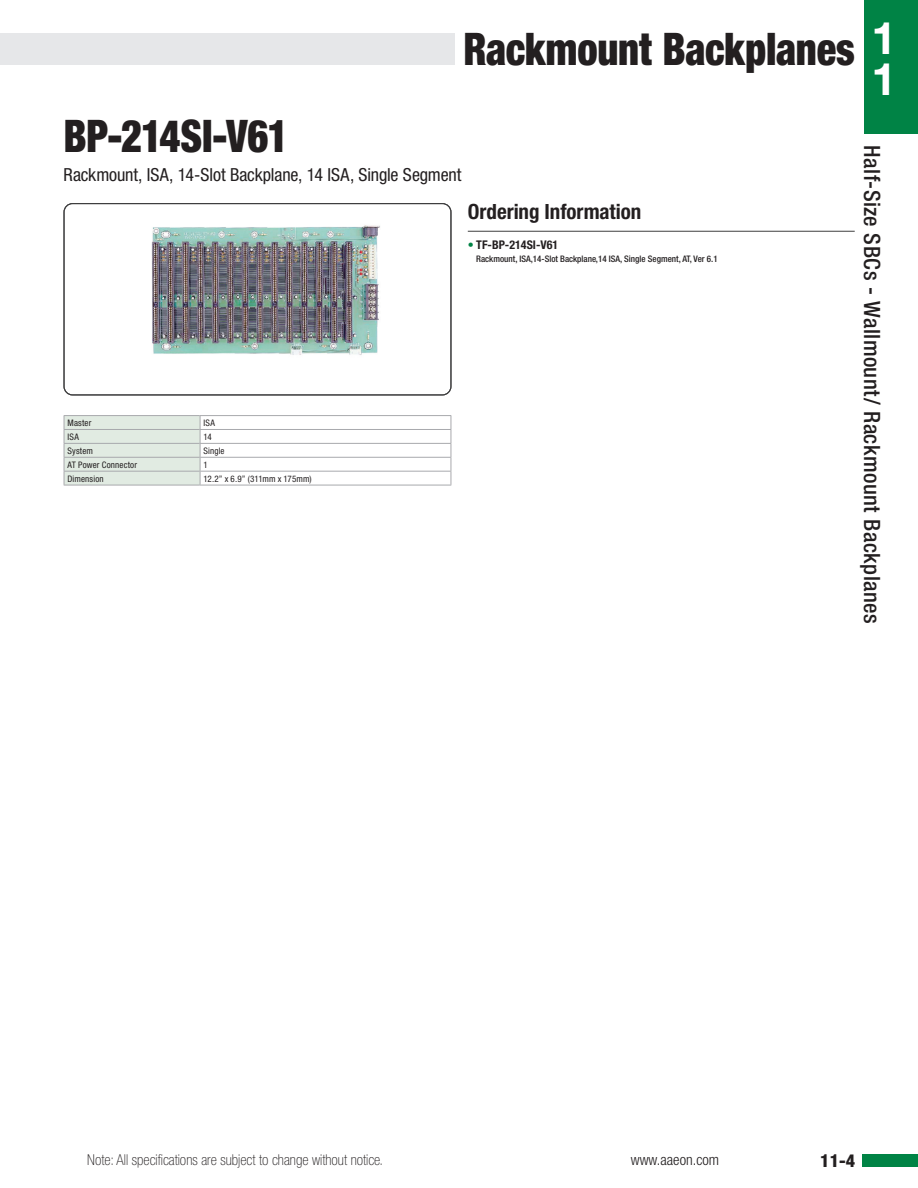
<style>
.page{position:relative;width:918px;height:1188px;background:#fff}
.page>*{position:absolute;margin:0;border:0;box-sizing:border-box;transform-origin:0 0}
.t1{font:900 condensed 45px "Helvetica Neue";letter-spacing:-.005em;color:#231f20;scale:.9 1}
.t2{font:700 45px/40.5px "Helvetica Neue";color:#fff}
.t3{font:500 condensed 22.5px "Helvetica Neue";letter-spacing:.02em;color:#231f20}
.t4{font:700 condensed 21px "Helvetica Neue";color:#231f20}
.t5{font:condensed 18px "Helvetica Neue";letter-spacing:-.01em;color:#231f20}
.t6{font:800 condensed 18px "Helvetica Neue";color:#231f20}
.t7{font:100 condensed 15px "Helvetica Neue";color:#231f20}
.t8{font:300 condensed 15px "Helvetica Neue";color:#231f20}
.t9{font:700 condensed 12px "Helvetica Neue";color:#231f20}
.t10{font:condensed 9px "Helvetica Neue";letter-spacing:.015em;color:#231f20}
.t11{font:500 condensed 9px "Helvetica Neue";color:#231f20}
.s1{color:#008345}
</style>
<div class="page">
<div style="left:864px;top:0;width:54px;height:133px;background:#008345"></div>
<div style="left:863px;top:1154px;width:55px;height:13px;background:#008345"></div>
<div style="left:0;top:33px;width:455px;height:32px;background:#e6e7e9"></div>
<hr style="left:64px;top:415px;width:136px;height:1px;background:#a8a9ad">
<hr style="left:64px;top:485px;width:136px;height:1px;background:#a8a9ad">
<hr style="left:200px;top:415px;width:251px;height:1px;background:#a8a9ad">
<svg style="left:64px;top:416px;width:388px;height:69px"></svg>
<hr style="left:200px;top:485px;width:251px;height:1px;background:#a8a9ad">
<img style="left:151px;top:225px;width:229px;height:130px">
<hr style="left:468px;top:231px;width:387px;height:1px;background:#3e3e3f">
<div style="left:63px;top:203px;width:388px;height:192px;border:1px solid #3e3e3f;border-radius:9px"></div>
<h1 class="t1" style="left:463px;top:22px;width:437px">Rackmount Backplanes</h1>
<h1 class="t2" style="left:871px;top:17px;width:27px">1<br>1</h1>
<h1 class="t1" style="left:64px;top:109px;width:251px">BP-214SI-V61</h1>
<h3 class="t5" style="left:64px;top:164px;width:399px">Rackmount, ISA, 14-Slot Backplane, 14 ISA, Single Segment</h3>
<p class="t10" style="left:67px;top:418px;width:25px">Master</p>
<p class="t10" style="left:203px;top:418px;width:13px">ISA</p>
<p class="t10" style="left:67px;top:432px;width:13px">ISA</p>
<p class="t10" style="left:203px;top:432px;width:10px">14</p>
<p class="t10" style="left:67px;top:445px;width:27px">System</p>
<p class="t10" style="left:203px;top:445px;width:23px">Single</p>
<p class="t10" style="left:67px;top:459px;width:71px">AT Power Connector</p>
<p class="t10" style="left:203px;top:459px;width:6px">1</p>
<p class="t10" style="left:67px;top:473px;width:38px">Dimension</p>
<p class="t10" style="left:203px;top:473px;width:110px">12.2” x 6.9” (311mm x 175mm)</p>
<h3 class="t4" style="left:468px;top:199px;width:175px">Ordering Information</h3>
<h3 class="t9" style="left:468px;top:237px;width:92px"><span class="s1">•</span> TF-BP-214SI-V61</h3>
<p class="t11" style="left:476px;top:253px;width:243px">Rackmount, ISA,14-Slot Backplane,14 ISA, Single Segment, AT, Ver 6.1</p>
<h2 class="t3" style="left:886px;top:145px;width:480px;rotate:90deg">Half-Size SBCs - Wallmount/ Rackmount Backplanes</h2>
<h3 class="t7" style="left:87px;top:1151px;width:297px">Note: All specifications are subject to change without notice.</h3>
<h3 class="t8" style="left:631px;top:1151px;width:90px">www.aaeon.com</h3>
<h3 class="t6" style="left:820px;top:1149px;width:36px">11-4</h3>
</div>
